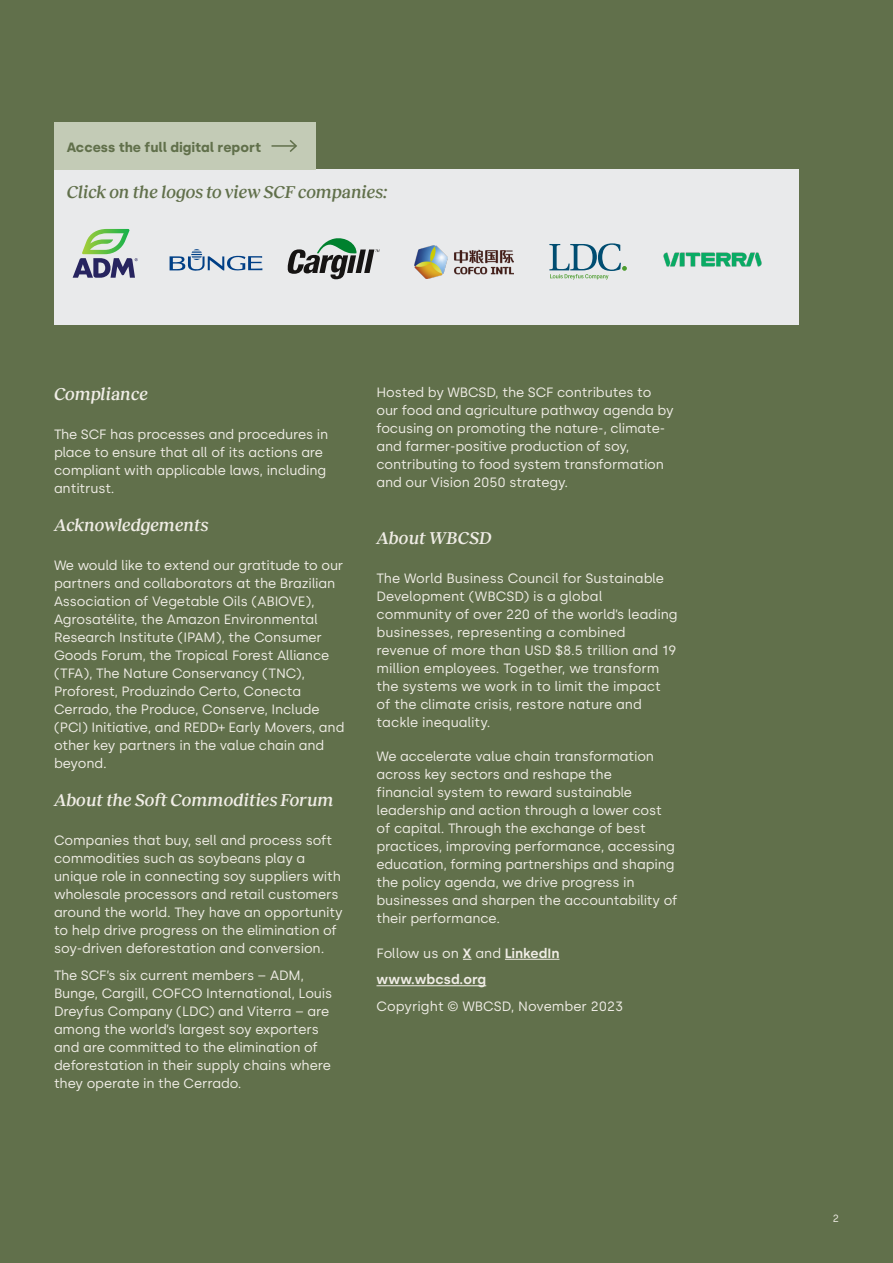
<style>
.page{position:relative;width:893px;height:1263px;background:#61704b}
.page>*{position:absolute;margin:0;border:0;box-sizing:border-box;transform-origin:0 0}
.Body___Copy_-_SA5mm{font:italic 500 18px "Reckless";letter-spacing:-.005em;color:#f0ede6}
.Body___Copy_-_SA5mm-2{font:italic 500 18px "Reckless";letter-spacing:-.005em;color:#61704b}
.Body{font:13.5px/18px "Silka";letter-spacing:-.01em;color:#f0ede6}
.Bullet_numbers{font:13.5px/18px "Silka";letter-spacing:-.01em;color:#f0ede6}
.t1{font:700 13.5px "Silka";color:#61704b}
.Body-2{font:600 13.5px "Silka";color:#f0ede6}
.t2{font:10.5px "Silka";color:#f0ede6}
.s1{font-weight:600}
</style>
<div class="page">
<hr style="left:505px;top:959px;width:54px;height:1px;background:#f0ede6">
<hr style="left:376px;top:985px;width:110px;height:1px;background:#f0ede6">
<div style="left:54px;top:169px;width:744px;height:156px;background:#e9eaeb"></div>
<svg style="left:73px;top:229px;width:65px;height:49px"></svg>
<svg style="left:170px;top:249px;width:92px;height:22px"></svg>
<svg style="left:287px;top:238px;width:93px;height:41px"></svg>
<img style="left:414px;top:245px;width:100px;height:33px">
<img style="left:663px;top:252px;width:99px;height:15px">
<svg style="left:549px;top:243px;width:78px;height:36px"></svg>
<div style="left:54px;top:122px;width:262px;height:47px;background:#c3cbb6"></div>
<hr style="left:271px;top:145px;width:25px;height:2px;background:#61704b">
<svg style="left:288px;top:140px;width:9px;height:12px"></svg>
<p class="t1" style="left:67px;top:140px;width:196px">Access the full digital report</p>
<p class="Body___Copy_-_SA5mm-2" style="left:67px;top:179px;width:323px">Click on the logos to view SCF companies:</p>
<p class="Body___Copy_-_SA5mm" style="left:54px;top:381px;width:96px">Compliance</p>
<p class="Body" style="left:54px;top:426px;width:276px">The SCF has processes and procedures in place to ensure that all of its actions are compliant with applicable laws, including antitrust.</p>
<p class="Body___Copy_-_SA5mm" style="left:54px;top:512px;width:156px">Acknowledgements</p>
<p class="Body" style="left:54px;top:556px;width:292px">We would like to extend our gratitude to our partners and collaborators at the Brazilian Association of Vegetable Oils (ABIOVE), Agrosatélite, the Amazon Environmental Research Institute (IPAM), the Consumer Goods Forum, the Tropical Forest Alliance (TFA), The Nature Conservancy (TNC), Proforest, Produzindo Certo, Conecta Cerrado, the Produce, Conserve, Include (PCI) Initiative, and REDD+ Early Movers, and other key partners in the value chain and beyond.</p>
<p class="Body___Copy_-_SA5mm" style="left:54px;top:786px;width:281px">About the Soft Commodities Forum</p>
<p class="Body" style="left:54px;top:831px;width:290px">Companies that buy, sell and process soft commodities such as soybeans play a unique role in connecting soy suppliers with wholesale processors and retail customers around the world. They have an opportunity to help drive progress on the elimination of soy-driven deforestation and conversion.</p>
<p class="Body" style="left:54px;top:966px;width:280px">The SCF’s six current members – ADM, Bunge, Cargill, COFCO International, Louis Dreyfus Company (LDC) and Viterra – are among the world’s largest soy exporters and are committed to the elimination of deforestation in their supply chains where they operate in the Cerrado.</p>
<p class="Body" style="left:376px;top:383px;width:299px">Hosted by WBCSD, the SCF contributes to our food and agriculture pathway agenda by focusing on promoting the nature-, climate&shy;and farmer-positive production of soy, contributing to food system transformation and our Vision 2050 strategy.</p>
<p class="Body___Copy_-_SA5mm" style="left:376px;top:524px;width:117px">About WBCSD</p>
<p class="Body" style="left:376px;top:569px;width:303px">The World Business Council for Sustainable Development (WBCSD) is a global community of over 220 of the world’s leading businesses, representing a combined revenue of more than USD $8.5 trillion and 19 million employees. Together, we transform the systems we work in to limit the impact of the climate crisis, restore nature and tackle inequality.</p>
<p class="Bullet_numbers" style="left:376px;top:748px;width:303px">We accelerate value chain transformation across key sectors and reshape the<br>financial system to reward sustainable leadership and action through a lower cost of capital. Through the exchange of best practices, improving performance, accessing education, forming partnerships and shaping the policy agenda, we drive progress in businesses and sharpen the accountability of their performance.</p>
<p class="Body" style="left:376px;top:944px;width:184px">Follow us on <span class="s1">X</span> and <span class="s1">LinkedIn</span></p>
<p class="Body-2" style="left:376px;top:972px;width:111px">www.wbcsd.org</p>
<p class="Body" style="left:376px;top:997px;width:248px">Copyright © WBCSD, November 2023</p>
<p class="t2" style="left:833px;top:1212px;width:8px">2</p>
</div>
